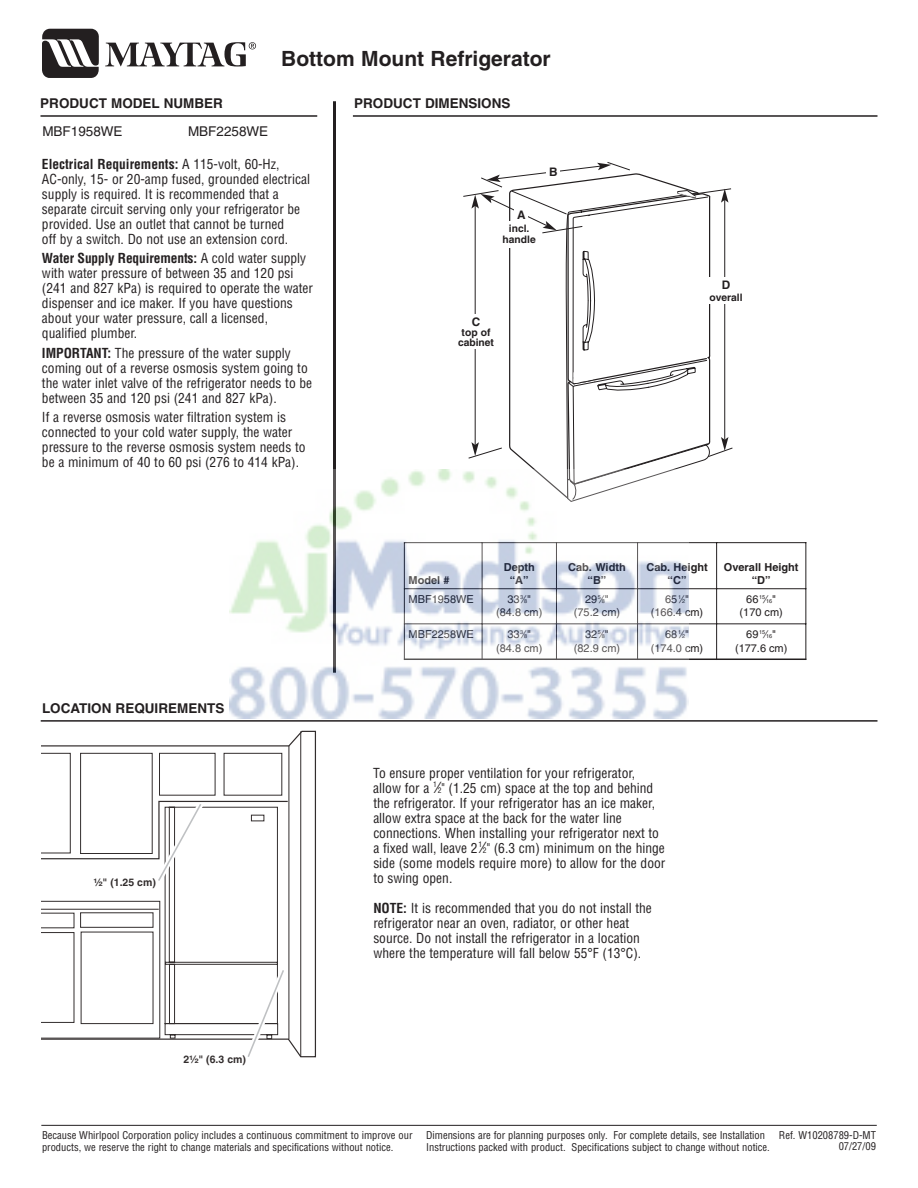
<style>
.page{position:relative;width:918px;height:1188px;background:#fff}
.page>*{position:absolute;margin:0;border:0;box-sizing:border-box;transform-origin:0 0}
.t1{font:700 21px "Helvetica";color:#231f20}
.t2{font:condensed 13.5px/15px "Helvetica";color:#231f20}
.t3{font:700 13.5px "Helvetica";color:#231f20}
.t4{font:13.5px "Helvetica";color:#231f20}
.t5{font:700 11.7px "Helvetica";color:#231f20}
.t6{font:10.95px/13.5px "Helvetica";color:#231f20;text-align:center}
.t7{font:700 10.95px/13.5px "Helvetica";color:#231f20;text-align:center}
.t8{font:condensed 10.5px/12px "Helvetica";color:#231f20}
.t9{font:700 10.5px "Helvetica";color:#322d2d}
.t10{font:700 10.35px/10.4px "Helvetica";color:#231f20;text-align:center}
.s1{font-weight:700}
.s2{font-family:"Helvetica Fraction"}
.s3{font-size:5.55px}
.s4{font-size:15px}
.s5{font-size:7.5px}
</style>
<div class="page">
<hr style="left:333px;top:101px;width:3px;height:572px;background:#231f20">
<hr style="left:40px;top:115px;width:277px;height:2px;background:#231f20">
<hr style="left:353px;top:115px;width:525px;height:2px;background:#231f20">
<hr style="left:41px;top:720px;width:837px;height:2px;background:#231f20">
<hr style="left:41px;top:1125px;width:836px;height:1px;background:#231f20">
<svg style="left:42px;top:730px;width:274px;height:328px"></svg>
<hr style="left:289px;top:746px;width:1px;height:293px;background:#322d2d">
<hr style="left:300px;top:731px;width:1px;height:326px;background:#322d2d">
<svg style="left:42px;top:753px;width:241px;height:43px"></svg>
<svg style="left:42px;top:796px;width:249px;height:262px"></svg>
<svg style="left:42px;top:29px;width:57px;height:49px"></svg>
<svg style="left:105px;top:42px;width:151px;height:25px"></svg>
<hr style="left:716px;top:542px;width:1px;height:118px;background:#231f20">
<hr style="left:805px;top:542px;width:1px;height:118px;background:#231f20">
<hr style="left:404px;top:542px;width:402px;height:1px;background:#231f20">
<hr style="left:404px;top:588px;width:402px;height:1px;background:#231f20">
<hr style="left:404px;top:623px;width:402px;height:1px;background:#231f20">
<hr style="left:404px;top:659px;width:402px;height:1px;background:#231f20">
<svg style="left:572px;top:115px;width:136px;height:2px"></svg>
<svg style="left:567px;top:459px;width:140px;height:10px"></svg>
<svg style="left:468px;top:188px;width:265px;height:271px"></svg>
<svg style="left:463px;top:162px;width:262px;height:278px"></svg>
<svg style="left:721px;top:189px;width:7px;height:14px"></svg>
<svg style="left:721px;top:437px;width:7px;height:14px"></svg>
<div style="left:707px;top:278px;width:38px;height:26px;background:#fff"></div>
<hr style="left:475px;top:206px;width:1px;height:239px;background:#231f20">
<svg style="left:471px;top:442px;width:8px;height:14px"></svg>
<div style="left:456px;top:314px;width:40px;height:35px;background:#fff"></div>
<div style="left:547px;top:165px;width:13px;height:14px;background:#fff"></div>
<div style="left:498px;top:221px;width:43px;height:27px;background:#fff"></div>
<svg style="left:471px;top:194px;width:86px;height:36px"></svg>
<div style="left:515px;top:207px;width:13px;height:16px;background:#fff"></div>
<img style="left:230px;top:469px;width:459px;height:250px">
<h1 class="t1" style="left:281px;top:51px;width:271px">Bottom Mount Refrigerator</h1>
<p class="t3" style="left:40px;top:99px;width:184px">PRODUCT MODEL NUMBER</p>
<p class="t3" style="left:354px;top:99px;width:158px">PRODUCT DIMENSIONS</p>
<p class="t4" style="left:42px;top:126px;width:82px">MBF1958WE</p>
<p class="t4" style="left:188px;top:126px;width:82px">MBF2258WE</p>
<p class="t2" style="left:42px;top:158px;width:270px"><span class="s1">Electrical Requirements:</span> A 115-volt, 60-Hz, AC-only, 15- or 20-amp fused, grounded electrical supply is required. It is recommended that a separate circuit serving only your refrigerator be provided. Use an outlet that cannot be turned<br>off by a switch. Do not use an extension cord.</p>
<p class="t2" style="left:42px;top:252px;width:273px"><span class="s1">Water Supply Requirements:</span> A cold water supply with water pressure of between 35 and 120 psi (241 and 827 kPa) is required to operate the water dispenser and ice maker. If you have questions about your water pressure, call a licensed, qualified plumber.</p>
<p class="t2" style="left:42px;top:346px;width:272px"><span class="s1">IMPORTANT:</span> The pressure of the water supply coming out of a reverse osmosis system going to the water inlet valve of the refrigerator needs to be between 35 and 120 psi (241 and 827 kPa).</p>
<p class="t2" style="left:42px;top:411px;width:265px">If a reverse osmosis water filtration system is connected to your cold water supply, the water pressure to the reverse osmosis system needs to be a minimum of 40 to 60 psi (276 to 414 kPa).</p>
<p class="t5" style="left:517px;top:210px;width:10px">A</p>
<p class="t10" style="left:503px;top:223px;width:35px;line-height:11.7px">incl. handle</p>
<p class="t5" style="left:472px;top:317px;width:10px">C</p>
<p class="t10" style="left:458px;top:328px;width:38px">top of cabinet</p>
<p class="t5" style="left:549px;top:168px;width:10px">B</p>
<p class="t5" style="left:722px;top:281px;width:10px">D</p>
<p class="t10" style="left:709px;top:293px;width:35px">overall</p>
<p class="t7" style="left:409px;top:575px;width:43px">Model #</p>
<p class="t7" style="left:504px;top:561px;width:33px">Depth “A”</p>
<p class="t7" style="left:568px;top:561px;width:59px">Cab. Width “B”</p>
<p class="t7" style="left:646px;top:561px;width:63px">Cab. Height “C”</p>
<p class="t7" style="left:724px;top:561px;width:76px">Overall Height “D”</p>
<p class="t3" style="left:42px;top:704px;width:184px">LOCATION REQUIREMENTS</p>
<p class="t9" style="left:93px;top:878px;width:64px"><span class="s2">¹⁄₂</span>" (1.25 cm)</p>
<p class="t9" style="left:183px;top:1055px;width:64px">2<span class="s2">¹⁄₂</span>" (6.3 cm)</p>
<p class="t6" style="left:409px;top:593px;width:67px">MBF1958WE</p>
<p class="t6" style="left:496px;top:593px;width:48px">33<sup>3</sup>⁄<span class="s3">8</span>" (84.8 cm)</p>
<p class="t6" style="left:574px;top:593px;width:48px">29<sup>5</sup>⁄<span class="s3">8</span>" (75.2 cm)</p>
<p class="t6" style="left:651px;top:593px;width:54px">65<sup>1</sup>⁄<span class="s3">2</span>" (166.4 cm)</p>
<p class="t6" style="left:740px;top:593px;width:45px">66<sup>15</sup>⁄<span class="s3">16</span>" (170 cm)</p>
<p class="t6" style="left:409px;top:628px;width:67px">MBF2258WE</p>
<p class="t6" style="left:496px;top:628px;width:48px">33<sup>3</sup>⁄<span class="s3">8</span>" (84.8 cm)</p>
<p class="t6" style="left:574px;top:628px;width:48px">32<sup>5</sup>⁄<span class="s3">8</span>" (82.9 cm)</p>
<p class="t6" style="left:651px;top:628px;width:54px">68<sup>1</sup>⁄<span class="s3">2</span>" (174.0 cm)</p>
<p class="t6" style="left:735px;top:628px;width:54px">69<sup>15</sup>⁄<span class="s3">16</span>" (177.6 cm)</p>
<p class="t2" style="left:373px;top:766px;width:294px">To ensure proper ventilation for your refrigerator, allow for a <sup>1</sup><span class="s4">⁄</span><span class="s5">2</span>" (1.25 cm) space at the top and behind the refrigerator. If your refrigerator has an ice maker, allow extra space at the back for the water line connections. When installing your refrigerator next to a fixed wall, leave 2<sup>1</sup><span class="s4">⁄</span><span class="s5">2</span>" (6.3 cm) minimum on the hinge side (some models require more) to allow for the door to swing open.</p>
<p class="t2" style="left:373px;top:901px;width:280px"><span class="s1">NOTE:</span> It is recommended that you do not install the refrigerator near an oven, radiator, or other heat source. Do not install the refrigerator in a location where the temperature will fall below 55°F (13°C).</p>
<p class="t8" style="left:42px;top:1130px;width:372px">Because Whirlpool Corporation policy includes a continuous commitment to improve our products, we reserve the right to change materials and specifications without notice.</p>
<p class="t8" style="left:426px;top:1130px;width:345px">Dimensions are for planning purposes only. For complete details, see Installation<br>Instructions packed with product. Specifications subject to change without notice.</p>
<p class="t8" style="left:779px;top:1130px;width:99px;line-height:11.2px;text-align:right">Ref. W10208789-D-MT<br>07/27/09</p>
</div>
